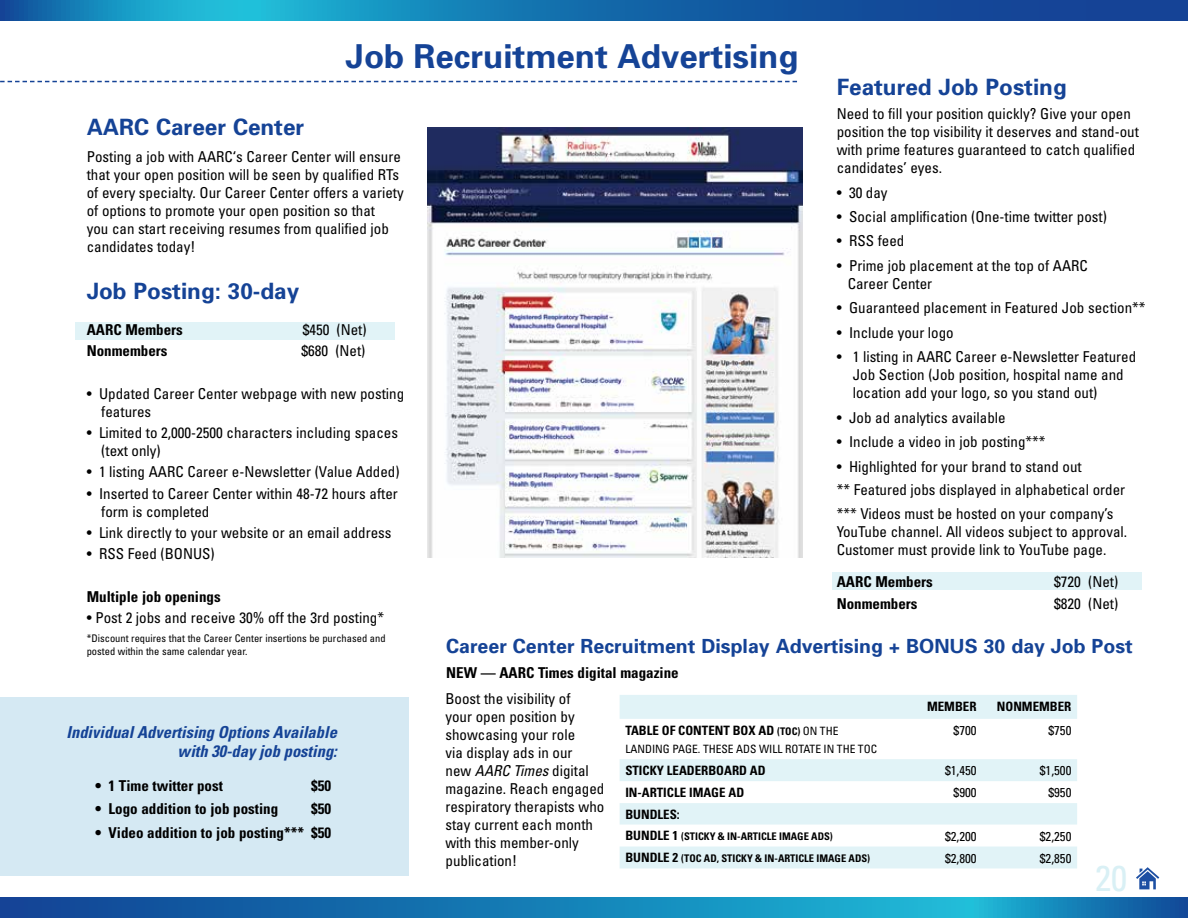
<style>
.page{position:relative;width:1188px;height:918px;background:#fff}
.page>*{position:absolute;margin:0;border:0;box-sizing:border-box;transform-origin:0 0}
.t1{font:condensed 36px "Univers";color:#d9f0f5}
.t2{font:700 33px "Univers";color:#154396}
.t3{font:700 22.5px "Univers";color:#154396}
.t4{font:700 19.5px "Univers";color:#154396}
.t5{font:italic 700 condensed 16.5px/19.8px "Univers";color:#154396;text-align:right}
.t6{font:condensed 15px/18px "Univers";color:#000}
.t7{font:700 condensed 15px "Univers";color:#000}
.t8{font:700 condensed 12.9px "Univers";color:#000}
.t9{font:condensed 12.9px "Univers";color:#000}
.t10{font:condensed 11.4px "Univers";color:#000}
.t11{font:condensed 10.5px/12.6px "Univers";color:#000}
.t12{font:700 condensed 10.5px "Univers";color:#000}
.s1{font-size:10.5px}
.s2{font-weight:400;font-size:11.4px}
.s3{font-style:italic}
.s4{font-size:12.9px}
</style>
<div class="page">
<svg style="left:0;top:81px;width:797px;height:1px"></svg>
<svg style="left:0;top:0;width:1188px;height:20px;background:#156fad"></svg>
<svg style="left:0;top:898px;width:1188px;height:20px;background:#157cb4"></svg>
<svg style="left:1136px;top:867px;width:23px;height:22px"></svg>
<div style="left:76px;top:322px;width:319px;height:17px;background:#e1f3f7"></div>
<div style="left:832px;top:573px;width:310px;height:17px;background:#e1f3f7"></div>
<svg style="left:620px;top:695px;width:457px;height:173px;fill:#e5f4f8"></svg>
<div style="left:0;top:698px;width:409px;height:178px;background:#d5e9f3"></div>
<img style="left:428px;top:128px;width:374px;height:429px">
<h2 class="t2" style="left:346px;top:35px;width:454px">Job Recruitment Advertising</h2>
<h3 class="t3" style="left:87px;top:113px;width:219px">AARC Career Center</h3>
<p class="t6" style="left:87px;top:148px;width:318px">Posting a job with AARC‘s Career Center will ensure that your open position will be seen by qualified RTs of every specialty. Our Career Center offers a variety of options to promote your open position so that<br>you can start receiving resumes from qualified job candidates today!</p>
<h3 class="t3" style="left:87px;top:277px;width:214px">Job Posting: 30-day</h3>
<p class="t7" style="left:87px;top:321px;width:98px">AARC Members</p>
<p class="t6" style="left:303px;top:320px;width:65px">$450 (Net)</p>
<p class="t7" style="left:87px;top:342px;width:82px">Nonmembers</p>
<p class="t6" style="left:301px;top:342px;width:65px">$680 (Net)</p>
<p class="t6" style="left:101px;top:384px;width:304px;text-indent:-15px">• Updated Career Center webpage with new posting features</p>
<p class="t6" style="left:101px;top:423px;width:298px;text-indent:-15px">• Limited to 2,000-2500 characters including spaces (text only)</p>
<p class="t6" style="left:87px;top:463px;width:314px">• 1 listing AARC Career e-Newsletter (Value Added)</p>
<p class="t6" style="left:101px;top:484px;width:298px;text-indent:-15px">• Inserted to Career Center within 48-72 hours after form is completed</p>
<p class="t6" style="left:87px;top:523px;width:306px">• Link directly to your website or an email address</p>
<p class="t6" style="left:87px;top:544px;width:129px">• RSS Feed (BONUS)</p>
<p class="t7" style="left:87px;top:587px;width:135px">Multiple job openings</p>
<p class="t6" style="left:87px;top:608px;width:299px">• Post 2 jobs and receive 30% off the 3rd posting*</p>
<p class="t11" style="left:87px;top:632px;width:300px">*Discount requires that the Career Center insertions be purchased and posted within the same calendar year.</p>
<p class="t5" style="left:67px;top:722px;width:272px">Individual Advertising Options Available with 30-day job posting:</p>
<p class="t7" style="left:95px;top:776px;width:129px">• 1 Time twitter post</p>
<p class="t7" style="left:311px;top:776px;width:21px">$50</p>
<p class="t7" style="left:95px;top:800px;width:185px">• Logo addition to job posting</p>
<p class="t7" style="left:311px;top:800px;width:21px">$50</p>
<p class="t7" style="left:95px;top:823px;width:237px">• Video addition to job posting*** $50</p>
<h3 class="t3" style="left:837px;top:72px;width:232px">Featured Job Posting</h3>
<p class="t6" style="left:837px;top:104px;width:304px">Need to fill your position quickly? Give your open position the top visibility it deserves and stand-out with prime features guaranteed to catch qualified candidates’ eyes.</p>
<p class="t6" style="left:837px;top:183px;width:52px">• 30 day</p>
<p class="t6" style="left:837px;top:207px;width:272px">• Social amplification (One-time twitter post)</p>
<p class="t6" style="left:837px;top:232px;width:69px">• RSS feed</p>
<p class="t6" style="left:848px;top:256px;width:242px;text-indent:-11px">• Prime job placement at the top of AARC<br>Career Center</p>
<p class="t6" style="left:837px;top:299px;width:310px">• Guaranteed placement in Featured Job section**</p>
<p class="t6" style="left:837px;top:323px;width:119px">• Include your logo</p>
<p class="t6" style="left:853px;top:348px;width:285px;text-indent:-16px">• 1 listing in AARC Career e-Newsletter Featured<br>Job Section (Job position, hospital name and location add your logo, so you stand out)</p>
<p class="t6" style="left:837px;top:408px;width:171px">• Job ad analytics available</p>
<p class="t6" style="left:837px;top:433px;width:210px">• Include a video in job posting***</p>
<p class="t6" style="left:837px;top:454px;width:290px;line-height:23.4px">• Highlighted for your brand to stand out<br>** Featured jobs displayed in alphabetical order *** Videos must be hosted on your company’s</p>
<p class="t6" style="left:837px;top:522px;width:290px">YouTube channel. All videos subject to approval.<br>Customer must provide link to YouTube page.</p>
<p class="t7" style="left:837px;top:573px;width:98px">AARC Members</p>
<p class="t6" style="left:1054px;top:573px;width:65px">$720 (Net)</p>
<p class="t7" style="left:837px;top:594px;width:82px">Nonmembers</p>
<p class="t6" style="left:1054px;top:594px;width:65px">$820 (Net)</p>
<h3 class="t4" style="left:446px;top:634px;width:688px">Career Center Recruitment Display Advertising + BONUS 30 day Job Post</h3>
<p class="t7" style="left:446px;top:664px;width:234px">NEW — AARC Times digital magazine</p>
<p class="t8" style="left:927px;top:698px;width:51px">MEMBER</p>
<p class="t8" style="left:997px;top:698px;width:76px">NONMEMBER</p>
<p class="t8" style="left:625px;top:722px;width:215px">TABLE OF CONTENT BOX AD <span class="s1">(TOC)</span> <span class="s2">ON THE</span></p>
<p class="t10" style="left:625px;top:742px;width:253px">LANDING PAGE. THESE ADS WILL ROTATE IN THE TOC</p>
<p class="t6" style="left:446px;top:690px;width:160px">Boost the visibility of<br>your open position by showcasing your role<br>via display ads in our<br>new <span class="s3">AARC Times</span> digital magazine. Reach engaged respiratory therapists who stay current each month with this member-only publication!</p>
<p class="t9" style="left:954px;top:722px;width:24px">$700</p>
<p class="t9" style="left:1049px;top:722px;width:24px">$750</p>
<p class="t8" style="left:625px;top:762px;width:142px">STICKY LEADERBOARD AD</p>
<p class="t9" style="left:945px;top:763px;width:33px">$1,450</p>
<p class="t9" style="left:1040px;top:763px;width:33px">$1,500</p>
<p class="t8" style="left:625px;top:784px;width:120px">IN-ARTICLE IMAGE AD</p>
<p class="t9" style="left:954px;top:785px;width:24px">$900</p>
<p class="t9" style="left:1049px;top:785px;width:24px">$950</p>
<p class="t8" style="left:625px;top:806px;width:56px">BUNDLES:</p>
<p class="t12" style="left:625px;top:830px;width:209px"><span class="s4">BUNDLE 1</span> (STICKY &amp; IN-ARTICLE IMAGE ADS)</p>
<p class="t9" style="left:945px;top:828px;width:33px">$2,200</p>
<p class="t9" style="left:1040px;top:828px;width:33px">$2,250</p>
<p class="t12" style="left:625px;top:852px;width:246px"><span class="s4">BUNDLE 2</span> (TOC AD, STICKY &amp; IN-ARTICLE IMAGE ADS)</p>
<p class="t9" style="left:945px;top:850px;width:33px">$2,800</p>
<p class="t9" style="left:1040px;top:850px;width:33px">$2,850</p>
<h1 class="t1" style="left:1095px;top:855px;width:33px">20</h1>
</div>
